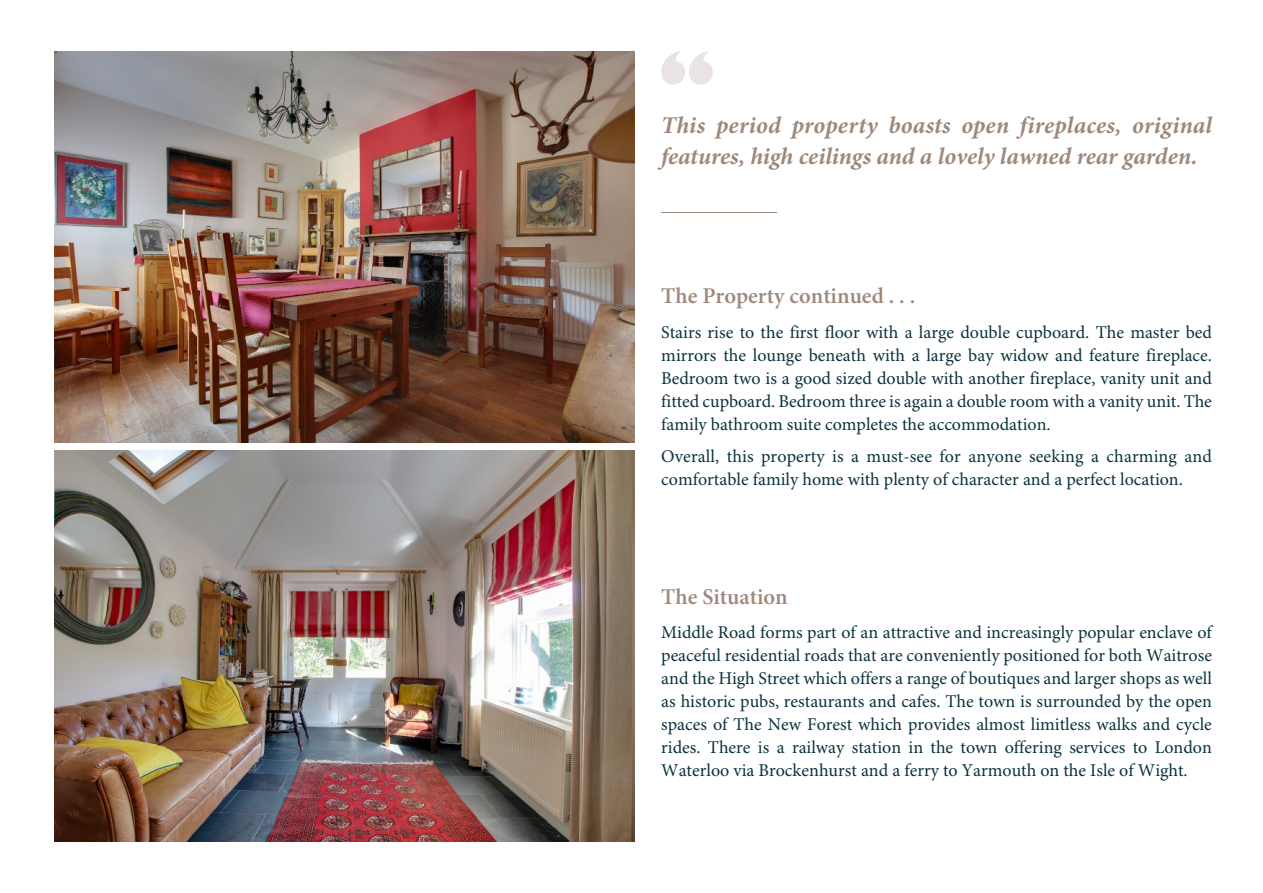
<style>
.page{position:relative;width:1263px;height:893px;background:#fff}
.page>*{position:absolute;margin:0;border:0;box-sizing:border-box;transform-origin:0 0}
.t1{font:italic 700 24px/30.8px "Minion Pro";letter-spacing:.005em;color:#9e887b}
.t2{font:600 22.5px "Minion Pro";color:#9e887b}
.t3{font:18px/23px "Minion Pro";color:#0b333d;text-align:justify}
</style>
<div class="page">
<svg style="left:661px;top:51px;width:52px;height:34px"></svg>
<hr style="left:661px;top:212px;width:116px;height:1px;background:#9e887b">
<img style="left:54px;top:51px;width:581px;height:391px">
<img style="left:54px;top:451px;width:581px;height:391px">
<h1 class="t1" style="left:661px;top:112px;width:552px">This period property boasts open fireplaces, original features, high ceilings and a lovely lawned rear garden.</h1>
<p class="t2" style="left:661px;top:287px;width:256px">The Property continued . . .</p>
<p class="t3" style="left:661px;top:323px;width:552px">Stairs rise to the first floor with a large double cupboard. The master bed mirrors the lounge beneath with a large bay widow and feature fireplace.<br>Bedroom two is a good sized double with another fireplace, vanity unit and fitted cupboard. Bedroom three is again a double room with a vanity unit. The family bathroom suite completes the accommodation.</p>
<p class="t3" style="left:661px;top:447px;width:552px">Overall, this property is a must-see for anyone seeking a charming and comfortable family home with plenty of character and a perfect location.</p>
<p class="t2" style="left:661px;top:588px;width:128px">The Situation</p>
<p class="t3" style="left:661px;top:622px;width:552px">Middle Road forms part of an attractive and increasingly popular enclave of peaceful residential roads that are conveniently positioned for both Waitrose and the High Street which offers a range of boutiques and larger shops as well as historic pubs, restaurants and cafes. The town is surrounded by the open spaces of The New Forest which provides almost limitless walks and cycle rides. There is a railway station in the town offering services to London Waterloo via Brockenhurst and a ferry to Yarmouth on the Isle of Wight.</p>
</div>
